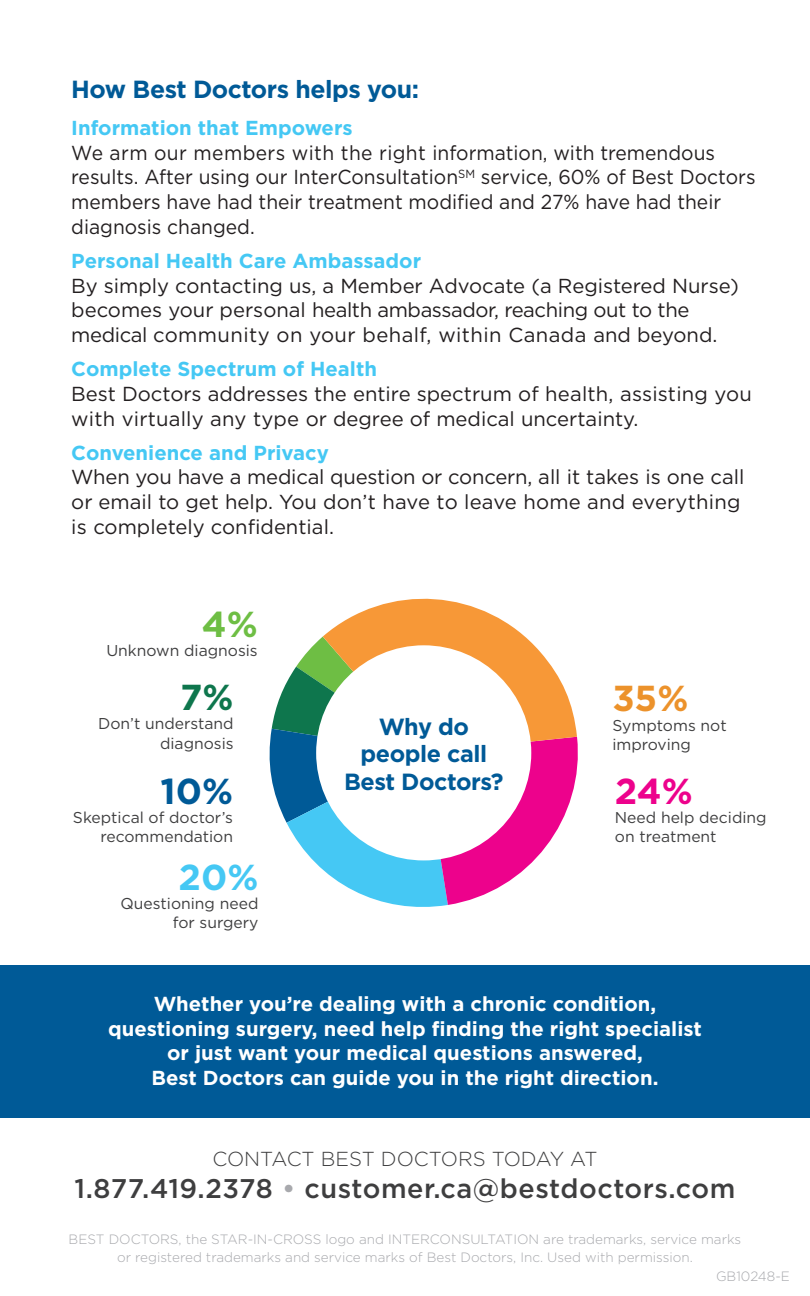
<style>
.page{position:relative;width:810px;height:1296px;background:#fff}
.page>*{position:absolute;margin:0;border:0;box-sizing:border-box;transform-origin:0 0}
.t1{font:700 36px "Gotham";color:#ec922b}
.t2{font:700 36px "Gotham";color:#ed028c}
.t3{font:700 36px "Gotham";color:#45c8f4}
.t4{font:700 36px "Gotham";color:#005a97}
.t5{font:700 36px "Gotham";color:#0e764d}
.t6{font:700 36px "Gotham";color:#6ebe44}
.t7{font:500 27px "Gotham";letter-spacing:.02em;color:#3e3e3f}
.t8{font:700 24.75px "Gotham";letter-spacing:-.02em;color:#005a97}
.t9{font:700 23.4px/27.7px "Gotham";letter-spacing:-.02em;color:#005a97;text-align:center}
.t10{font:20.25px/24.8px "Gotham";color:#231f20}
.t11{font:20.25px/24.8px "Gotham";color:#231f20;scale:.95 1}
.t12{font:700 20.25px/24.8px "Gotham";color:#fff;text-align:center}
.t13{font:700 20.25px "Gotham";color:#45c8f4}
.t14{font:300 20.25px "Gotham";color:#3e3e3f}
.t15{font:15.75px/19.1px "Gotham";color:#3e3e3f;text-align:right}
.t16{font:300 13.5px/18px "Gotham";color:#a8a9ad;text-align:center}
.s1{color:#a8a9ad}
</style>
<div class="page">
<div style="left:0;top:965px;width:810px;height:153px;background:#005a97"></div>
<svg style="left:269px;top:637px;width:309px;height:270px"></svg>
<svg style="left:323px;top:598px;width:254px;height:155px;fill:#f79837"></svg>
<div style="left:316px;top:645px;width:215px;height:215px;background:#fff;border-radius:50%"></div>
<p class="t8" style="left:71px;top:73px;width:349px">How Best Doctors helps you:</p>
<p class="t13" style="left:71px;top:114px;width:283px">Information that Empowers</p>
<p class="t11" style="left:71px;top:140px;width:722px">We arm our members with the right information, with tremendous results. After using our InterConsultation<sup>SM</sup> service, 60% of Best Doctors members have had their treatment modified and 27% have had their diagnosis changed.</p>
<p class="t13" style="left:71px;top:247px;width:351px">Personal Health Care Ambassador</p>
<p class="t10" style="left:71px;top:273px;width:669px">By simply contacting us, a Member Advocate (a Registered Nurse) becomes your personal health ambassador, reaching out to the medical community on your behalf, within Canada and beyond.</p>
<p class="t13" style="left:71px;top:355px;width:307px">Complete Spectrum of Health</p>
<p class="t10" style="left:71px;top:381px;width:682px">Best Doctors addresses the entire spectrum of health, assisting you with virtually any type or degree of medical uncertainty.</p>
<p class="t13" style="left:71px;top:439px;width:259px">Convenience and Privacy</p>
<p class="t10" style="left:71px;top:464px;width:675px">When you have a medical question or concern, all it takes is one call or email to get help. You don’t have to leave home and everything is completely confidential.</p>
<h1 class="t6" style="left:202px;top:601px;width:57px">4%</h1>
<p class="t15" style="left:106px;top:641px;width:153px">Unknown diagnosis</p>
<h1 class="t5" style="left:180px;top:674px;width:55px">7%</h1>
<p class="t15" style="left:98px;top:714px;width:137px">Don’t understand diagnosis</p>
<h1 class="t4" style="left:161px;top:767px;width:74px">10%</h1>
<p class="t15" style="left:73px;top:808px;width:162px">Skeptical of doctor’s recommendation</p>
<h1 class="t3" style="left:179px;top:853px;width:81px">20%</h1>
<p class="t15" style="left:121px;top:893px;width:139px">Questioning need for surgery</p>
<p class="t9" style="left:344px;top:712px;width:161px">Why do people call<br>Best Doctors?</p>
<h1 class="t1" style="left:612px;top:675px;width:77px">35%</h1>
<p class="t15" style="left:612px;top:715px;width:116px;text-align:left">Symptoms not improving</p>
<h1 class="t2" style="left:615px;top:767px;width:79px">24%</h1>
<p class="t15" style="left:615px;top:808px;width:153px;text-align:left">Need help deciding on treatment</p>
<p class="t12" style="left:108px;top:991px;width:595px">Whether you’re dealing with a chronic condition, questioning surgery, need help finding the right specialist or just want your medical questions answered,<br>Best Doctors can guide you in the right direction.</p>
<p class="t14" style="left:212px;top:1146px;width:387px">CONTACT BEST DOCTORS TODAY AT</p>
<h2 class="t7" style="left:75px;top:1170px;width:662px">1.877.419.2378 <span class="s1">•</span> customer.ca@bestdoctors.com</h2>
<p class="t16" style="left:69px;top:1230px;width:674px">BEST DOCTORS, the STAR-IN-CROSS logo and INTERCONSULTATION are trademarks, service marks or registered trademarks and service marks of Best Doctors, Inc. Used with permission.</p>
<p class="t16" style="left:716px;top:1267px;width:75px">GB10248-E</p>
</div>
